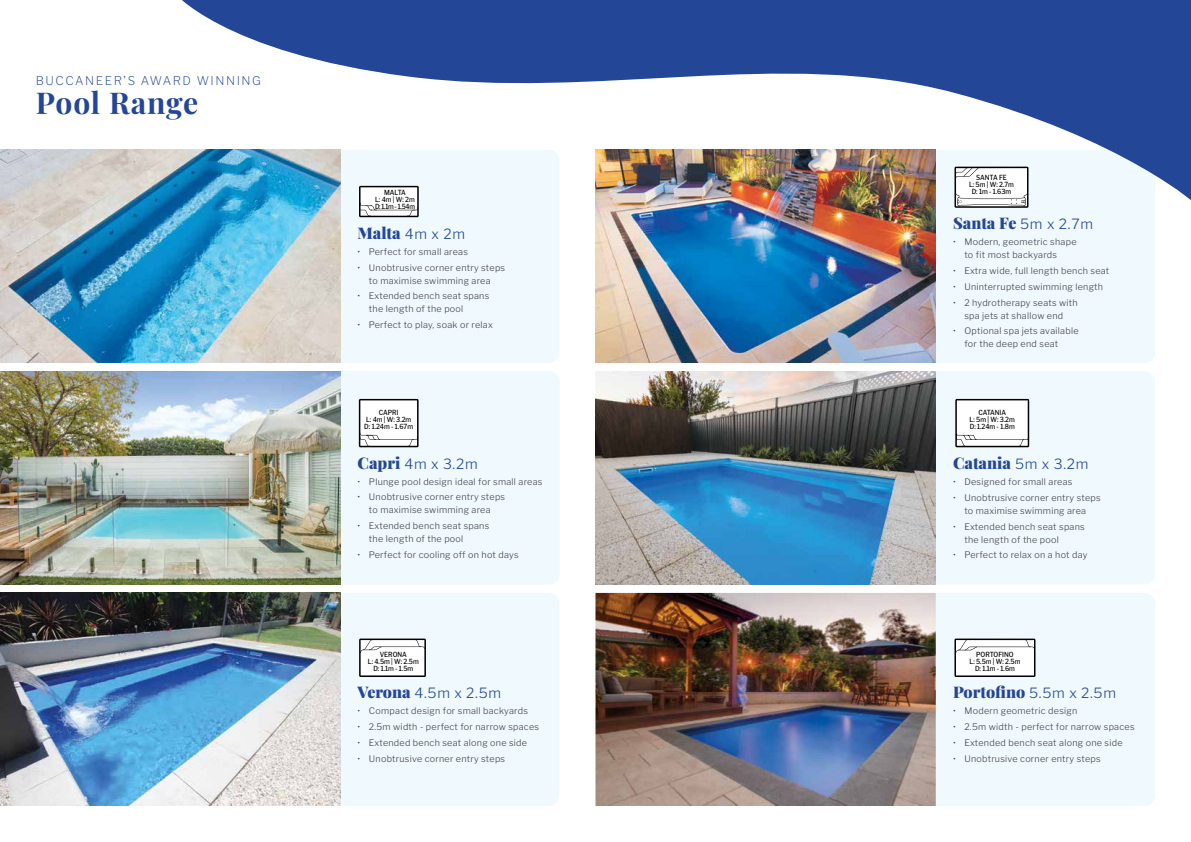
<style>
.page{position:relative;width:1191px;height:842px;background:#fff}
.page>*{position:absolute;margin:0;border:0;box-sizing:border-box;transform-origin:0 0}
.t1{font:700 30px "Playfair Display";letter-spacing:.025em;color:#244697}
.t2{font:900 16px "Playfair Display";color:#244697}
.t3{font:100 14px "Libre Franklin";letter-spacing:.05em;color:#244697}
.t4{font:100 12px "Libre Franklin";letter-spacing:.13em;color:#244697}
.t5{font:100 9px/13px "Libre Franklin";letter-spacing:.03em;color:#414042}
.t6{font:500 7px/7px "Libre Franklin Roman";color:#000;text-align:center;scale:.9 1}
.t7{font:500 7px/7px "Libre Franklin Roman";letter-spacing:-.035em;color:#000;text-align:center;scale:.9 1}
.s1{font-family:"Libre Franklin";font-weight:100;font-size:14px}
.s2{font-family:"Playfair Display";font-weight:900;font-size:16px}
</style>
<div class="page">
<div style="left:340px;top:593px;width:219px;height:213px;background:#eff9fe"></div>
<div style="left:340px;top:207px;width:219px;height:156px;background:#eff9fe"></div>
<div style="left:340px;top:371px;width:219px;height:213px;background:#eff9fe"></div>
<img style="left:0;top:150px;width:340px;height:213px">
<svg style="left:359px;top:207px;width:60px;height:10px"></svg>
<svg style="left:359px;top:399px;width:59px;height:48px"></svg>
<svg style="left:359px;top:638px;width:67px;height:39px"></svg>
<img style="left:0;top:593px;width:340px;height:213px">
<img style="left:0;top:371px;width:340px;height:213px">
<div style="left:935px;top:207px;width:220px;height:156px;background:#eff9fe"></div>
<div style="left:935px;top:371px;width:220px;height:213px;background:#eff9fe"></div>
<div style="left:935px;top:593px;width:220px;height:213px;background:#eff9fe"></div>
<img style="left:595px;top:207px;width:340px;height:156px">
<svg style="left:954px;top:207px;width:74px;height:1px"></svg>
<svg style="left:955px;top:399px;width:74px;height:48px"></svg>
<svg style="left:954px;top:638px;width:81px;height:39px"></svg>
<img style="left:595px;top:593px;width:340px;height:213px">
<img style="left:595px;top:371px;width:340px;height:213px">
<svg style="left:173px;top:0;width:1018px;height:207px"></svg>
<h3 class="t4" style="left:36px;top:71px;width:227px">BUCCANEER’S AWARD WINNING</h3>
<h1 class="t1" style="left:36px;top:79px;width:164px">Pool Range</h1>
<p class="t7" style="left:375px;top:188px;width:46px">MALTA<br>L: 4m | W: 2m<br>D: 1.1m - 1.54m</p>
<h2 class="t2" style="left:357px;top:220px;width:109px">Malta <span class="s1">4m x 2m</span></h2>
<p class="t5" style="left:357px;top:244px;width:112px">• Perfect for small areas</p>
<p class="t5" style="left:357px;top:260px;width:149px;text-align:center">• Unobtrusive corner entry steps to maximise swimming area</p>
<p class="t5" style="left:369px;top:289px;width:122px;text-indent:-11px">• Extended bench seat spans the length of the pool</p>
<p class="t5" style="left:357px;top:318px;width:137px">• Perfect to play, soak or relax</p>
<p class="t6" style="left:364px;top:408px;width:56px">CAPRI<br>L: 4m | W: 3.2m<br>D: 1.24m - 1.67m</p>
<h3 class="t3" style="left:357px;top:453px;width:122px"><span class="s2">Capri</span> 4m x 3.2m</h3>
<p class="t5" style="left:357px;top:474px;width:186px">• Plunge pool design ideal for small areas</p>
<p class="t5" style="left:357px;top:490px;width:149px;text-align:center">• Unobtrusive corner entry steps to maximise swimming area</p>
<p class="t5" style="left:369px;top:519px;width:122px;text-indent:-11px">• Extended bench seat spans the length of the pool</p>
<p class="t5" style="left:357px;top:547px;width:162px">• Perfect for cooling off on hot days</p>
<p class="t6" style="left:368px;top:650px;width:58px">VERONA<br>L: 4.5m | W: 2.5m<br>D: 1.1m - 1.5m</p>
<h3 class="t3" style="left:357px;top:682px;width:145px"><span class="s2">Verona</span> 4.5m x 2.5m</h3>
<p class="t5" style="left:357px;top:704px;width:172px">• Compact design for small backyards</p>
<p class="t5" style="left:357px;top:719px;width:183px">• 2.5m width - perfect for narrow spaces</p>
<p class="t5" style="left:357px;top:735px;width:171px">• Extended bench seat along one side</p>
<p class="t5" style="left:357px;top:751px;width:149px">• Unobtrusive corner entry steps</p>
<p class="t6" style="left:969px;top:173px;width:51px">SANTA FE<br>L: 5m | W: 2.7m<br>D: 1m - 1.63m</p>
<h2 class="t2" style="left:953px;top:211px;width:141px">Santa Fe <span class="s1">5m x 2.7m</span></h2>
<p class="t5" style="left:964px;top:234px;width:114px;text-indent:-11px">• Modern, geometric shape to fit most backyards</p>
<p class="t5" style="left:953px;top:263px;width:158px">• Extra wide, full length bench seat</p>
<p class="t5" style="left:953px;top:279px;width:152px">• Uninterrupted swimming length</p>
<p class="t5" style="left:953px;top:295px;width:126px;text-align:center">• 2 hydrotherapy seats with spa jets at shallow end</p>
<p class="t5" style="left:964px;top:324px;width:116px;text-indent:-11px">• Optional spa jets available for the deep end seat</p>
<p class="t6" style="left:969px;top:408px;width:52px">CATANIA<br>L: 5m | W: 3.2m<br>D: 1.24m - 1.8m</p>
<h2 class="t2" style="left:953px;top:450px;width:137px">Catania <span class="s1">5m x 3.2m</span></h2>
<p class="t5" style="left:953px;top:474px;width:121px">• Designed for small areas</p>
<p class="t5" style="left:953px;top:490px;width:149px;text-align:center">• Unobtrusive corner entry steps to maximise swimming area</p>
<p class="t5" style="left:964px;top:519px;width:122px;text-indent:-11px">• Extended bench seat spans the length of the pool</p>
<p class="t5" style="left:953px;top:548px;width:136px">• Perfect to relax on a hot day</p>
<p class="t6" style="left:969px;top:650px;width:58px">PORTOFINO<br>L: 5.5m | W: 2.5m<br>D: 1.1m - 1.6m</p>
<h2 class="t2" style="left:953px;top:680px;width:164px">Portofino <span class="s1">5.5m x 2.5m</span></h2>
<p class="t5" style="left:953px;top:704px;width:126px">• Modern geometric design</p>
<p class="t5" style="left:953px;top:719px;width:183px">• 2.5m width - perfect for narrow spaces</p>
<p class="t5" style="left:953px;top:735px;width:171px">• Extended bench seat along one side</p>
<p class="t5" style="left:953px;top:751px;width:149px">• Unobtrusive corner entry steps</p>
</div>
